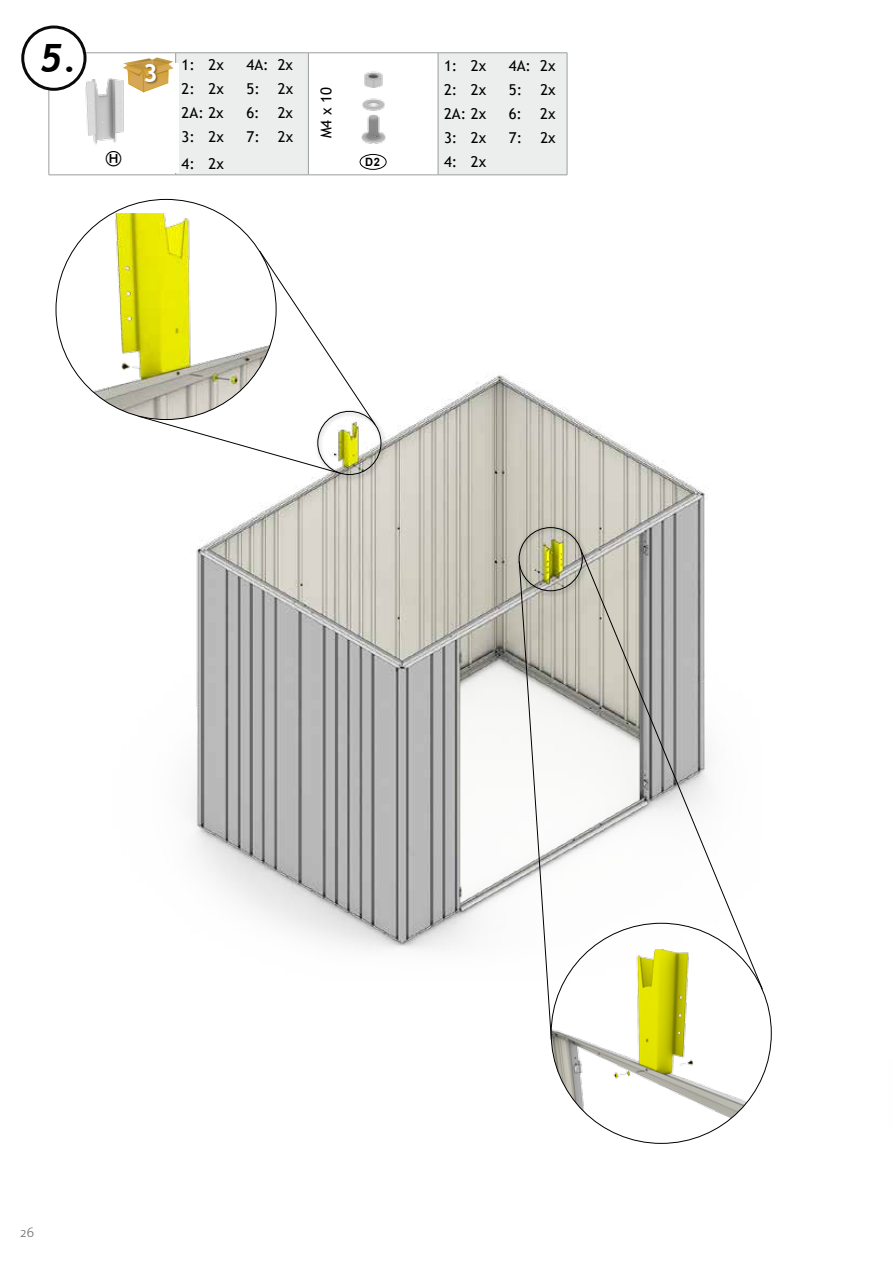
<style>
.page{position:relative;width:893px;height:1263px;background:#fff}
.page>*{position:absolute;margin:0;border:0;box-sizing:border-box;transform-origin:0 0}
.t1{font:italic 700 39px "Trebuchet";color:#000}
.t2{font:700 25.05px "Trebuchet MS";color:#fff}
.t3{font:18px "Bundesbahn Pi 3";color:#000}
.t4{font:15px "Trebuchet MS";color:#000}
.t5{font:300 13.5px "The Sans";color:#707172}
.t6{font:700 11.4px "Arial";color:#000}
</style>
<div class="page">
<img style="left:55px;top:300px;width:650px;height:650px">
<div style="left:314px;top:408px;width:73px;height:73px;background:#000;opacity:.75"></div>
<svg style="left:138px;top:275px;width:238px;height:199px"></svg>
<img style="left:56px;top:213px;width:220px;height:206px">
<div style="left:516px;top:524px;width:72px;height:73px;background:#000;opacity:.75"></div>
<svg style="left:580px;top:549px;width:167px;height:400px"></svg>
<svg style="left:519px;top:561px;width:33px;height:479px"></svg>
<img style="left:551px;top:949px;width:220px;height:194px">
<div style="left:176px;top:54px;width:391px;height:121px;background:#eceded"></div>
<hr style="left:49px;top:53px;width:127px;height:1px;background:#9c9e9f">
<hr style="left:49px;top:53px;width:1px;height:122px;background:#9c9e9f">
<hr style="left:176px;top:53px;width:132px;height:1px;background:#9c9e9f">
<hr style="left:175px;top:53px;width:1px;height:122px;background:#9c9e9f">
<hr style="left:308px;top:53px;width:130px;height:1px;background:#9c9e9f">
<hr style="left:308px;top:53px;width:1px;height:122px;background:#9c9e9f">
<hr style="left:438px;top:53px;width:129px;height:1px;background:#9c9e9f">
<hr style="left:438px;top:53px;width:1px;height:122px;background:#9c9e9f">
<hr style="left:49px;top:175px;width:127px;height:1px;background:#9c9e9f">
<hr style="left:176px;top:175px;width:132px;height:1px;background:#9c9e9f">
<hr style="left:308px;top:175px;width:130px;height:1px;background:#9c9e9f">
<hr style="left:438px;top:175px;width:129px;height:1px;background:#9c9e9f">
<hr style="left:567px;top:53px;width:1px;height:122px;background:#9c9e9f">
<img style="left:64px;top:64px;width:115px;height:109px">
<svg style="left:123px;top:57px;width:51px;height:35px"></svg>
<div style="left:145px;top:64px;width:14px;height:21px;background:#000;opacity:.4"></div>
<img style="left:310px;top:53px;width:127px;height:110px">
<div style="left:360px;top:154px;width:27px;height:16px;border:1px solid #000;border-radius:50%"></div>
<div style="left:23px;top:27px;width:62px;height:62px;background:#fff;border-radius:50%"></div>
<div style="left:21px;top:26px;width:66px;height:65px;border:3px solid #0a0a0b;border-radius:50%"></div>
<h1 class="t1" style="left:40px;top:33px;width:39px">5.</h1>
<p class="t4" style="left:182px;top:55px;width:44px">1: 2x</p>
<p class="t4" style="left:247px;top:55px;width:48px">4A: 2x</p>
<p class="t4" style="left:182px;top:79px;width:44px">2: 2x</p>
<p class="t4" style="left:247px;top:79px;width:48px">5: 2x</p>
<p class="t4" style="left:182px;top:103px;width:44px">2A: 2x</p>
<p class="t4" style="left:246px;top:103px;width:48px">6: 2x</p>
<p class="t4" style="left:182px;top:127px;width:44px">3: 2x</p>
<p class="t4" style="left:247px;top:127px;width:48px">7: 2x</p>
<p class="t4" style="left:182px;top:154px;width:44px">4: 2x</p>
<h2 class="t2" style="left:143px;top:58px;width:16px">3</h2>
<p class="t4" style="left:317px;top:138px;width:52px;rotate:-90deg">M4 x 10</p>
<p class="t3" style="left:105px;top:151px;width:18px">H</p>
<p class="t6" style="left:365px;top:154px;width:16px">D2</p>
<p class="t4" style="left:444px;top:57px;width:44px">1: 2x</p>
<p class="t4" style="left:509px;top:57px;width:48px">4A: 2x</p>
<p class="t4" style="left:444px;top:81px;width:44px">2: 2x</p>
<p class="t4" style="left:509px;top:81px;width:48px">5: 2x</p>
<p class="t4" style="left:444px;top:105px;width:44px">2A: 2x</p>
<p class="t4" style="left:509px;top:105px;width:48px">6: 2x</p>
<p class="t4" style="left:444px;top:129px;width:44px">3: 2x</p>
<p class="t4" style="left:509px;top:129px;width:48px">7: 2x</p>
<p class="t4" style="left:444px;top:153px;width:44px">4: 2x</p>
<p class="t5" style="left:20px;top:1221px;width:16px">26</p>
</div>
